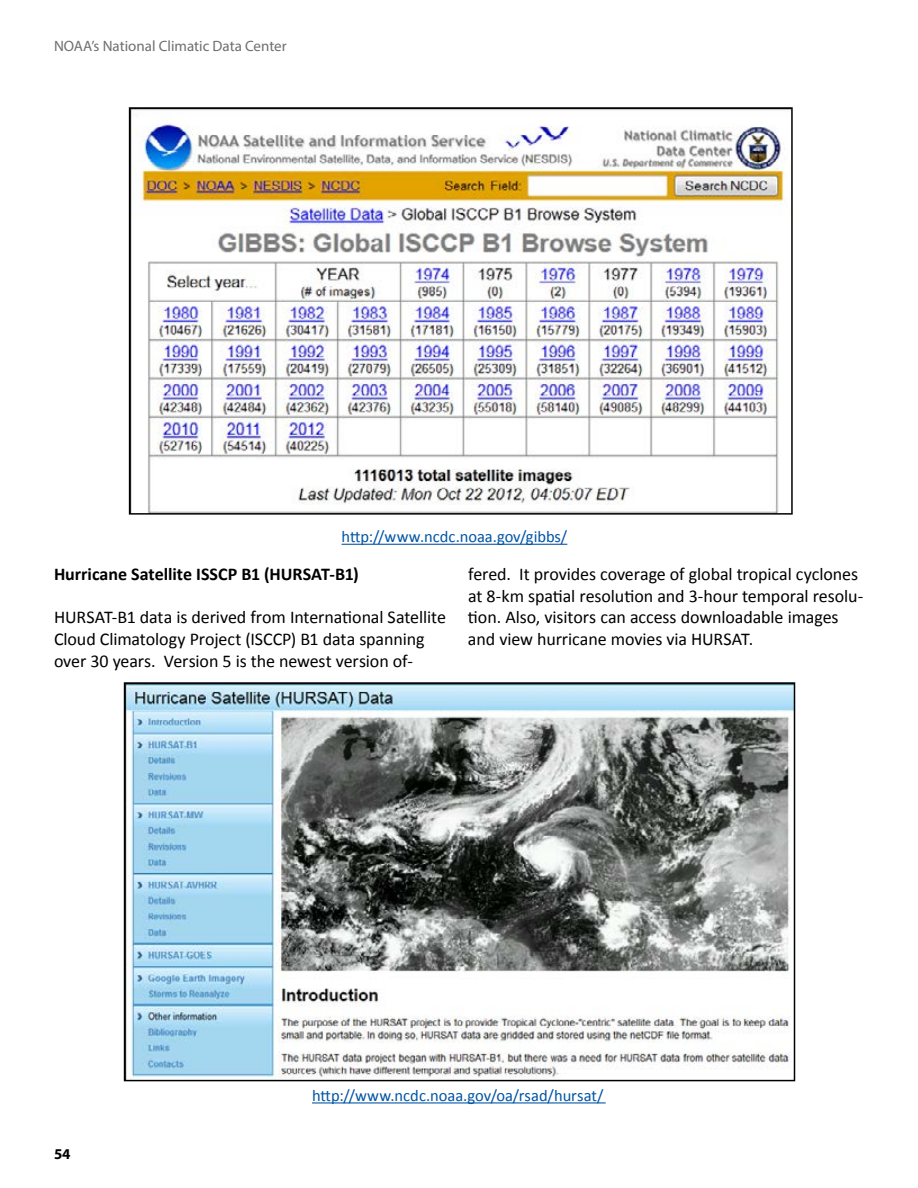
<style>
.page{position:relative;width:918px;height:1188px;background:#fff}
.page>*{position:absolute;margin:0;border:0;box-sizing:border-box;transform-origin:0 0}
.t1{font:18px/21.6px "Calibri";letter-spacing:-.005em;color:#000}
.t2{font:700 18px "Calibri";color:#000}
.t3{font:16.5px "Calibri";color:#0054a4}
.t4{font:15px "Myriad Pro";color:#6d6e71}
.t5{font:700 15px "Myriad Pro";color:#000}
</style>
<div class="page">
<hr style="left:342px;top:544px;width:225px;height:1px;background:#0054a4">
<hr style="left:312px;top:1102px;width:294px;height:1px;background:#0054a4">
<img style="left:132px;top:116px;width:658px;height:396px">
<div style="left:129px;top:107px;width:664px;height:408px;border:2px solid #000"></div>
<img style="left:127px;top:685px;width:665px;height:393px">
<div style="left:124px;top:682px;width:671px;height:399px;border:2px solid #000"></div>
<p class="t4" style="left:54px;top:37px;width:234px">NOAA’s National Climatic Data Center</p>
<p class="t3" style="left:342px;top:526px;width:227px">http://www.ncdc.noaa.gov/gibbs/</p>
<p class="t2" style="left:54px;top:563px;width:306px">Hurricane Satellite ISSCP B1 (HURSAT-B1)</p>
<p class="t1" style="left:54px;top:607px;width:393px">HURSAT-B1 data is derived from International Satellite<br>Cloud Climatology Project (ISCCP) B1 data spanning over 30 years. Version 5 is the newest version of-</p>
<p class="t1" style="left:468px;top:564px;width:397px">fered. It provides coverage of global tropical cyclones at 8-km spatial resolution and 3-hour temporal resolu&shy;tion. Also, visitors can access downloadable images and view hurricane movies via HURSAT.</p>
<p class="t5" style="left:54px;top:1144px;width:18px">54</p>
<p class="t3" style="left:312px;top:1085px;width:293px">http://www.ncdc.noaa.gov/oa/rsad/hursat/</p>
</div>
